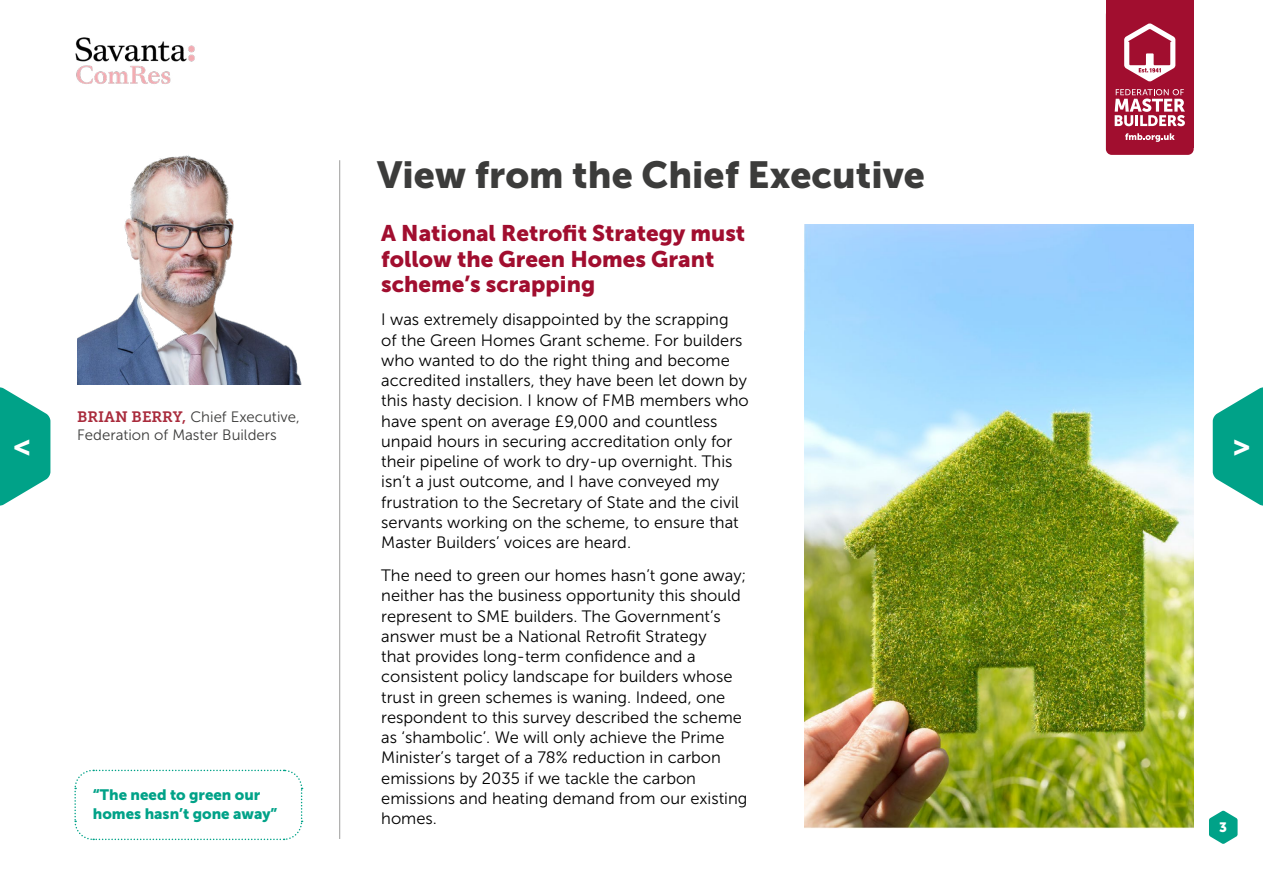
<style>
.page{position:relative;width:1263px;height:893px;background:#fff}
.page>*{position:absolute;margin:0;border:0;box-sizing:border-box;transform-origin:0 0}
.t1{font:37.5px "Museo Sans 900";color:#3c3c3b}
.t2{font:29.25px "Museo Sans 900";color:#fff}
.t3{font:22.5px/25.5px "Museo Sans 900";color:#a10e2f}
.t4{font:16.5px/20.2px "Museo Sans 300";color:#000}
.t5{font:15px/18px "Museo Sans 300";color:#3c3c3b}
.t6{font:15px/18.8px "Museo Sans 900";color:#00a288}
.t7{font:13.5px "Museo Sans 900";color:#fff}
.s1{font-family:"Museo Slab 700";color:#a92b3c}
</style>
<div class="page">
<hr style="left:339px;top:160px;width:1px;height:679px;background:#9d9d9c">
<img style="left:75px;top:37px;width:120px;height:47px">
<div style="left:1106px;top:0;width:88px;height:147px;background:#a10e2f"></div>
<div style="left:1106px;top:9px;width:88px;height:146px;background:#a10e2f;border-radius:6px"></div>
<svg style="left:1115px;top:89px;width:70px;height:37px"></svg>
<svg style="left:1124px;top:23px;width:51px;height:59px"></svg>
<svg style="left:1125px;top:133px;width:50px;height:9px"></svg>
<svg style="left:0;top:387px;width:50px;height:119px"></svg>
<svg style="left:1213px;top:387px;width:50px;height:119px"></svg>
<svg style="left:74px;top:769px;width:229px;height:72px"></svg>
<svg style="left:1209px;top:811px;width:28px;height:33px"></svg>
<img style="left:77px;top:155px;width:225px;height:229px">
<img style="left:805px;top:225px;width:389px;height:603px">
<h1 class="t1" style="left:377px;top:154px;width:549px">View from the Chief Executive</h1>
<h3 class="t3" style="left:381px;top:221px;width:366px">A National Retrofit Strategy must follow the Green Homes Grant scheme’s scrapping</h3>
<p class="t4" style="left:381px;top:310px;width:369px">I was extremely disappointed by the scrapping<br>of the Green Homes Grant scheme. For builders who wanted to do the right thing and become accredited installers, they have been let down by this hasty decision. I know of FMB members who have spent on average £9,000 and countless unpaid hours in securing accreditation only for their pipeline of work to dry-up overnight. This isn’t a just outcome, and I have conveyed my frustration to the Secretary of State and the civil servants working on the scheme, to ensure that Master Builders’ voices are heard.</p>
<p class="t4" style="left:381px;top:565px;width:368px">The need to green our homes hasn’t gone away; neither has the business opportunity this should represent to SME builders. The Government’s answer must be a National Retrofit Strategy<br>that provides long-term confidence and a consistent policy landscape for builders whose trust in green schemes is waning. Indeed, one respondent to this survey described the scheme as ‘shambolic’. We will only achieve the Prime Minister’s target of a 78% reduction in carbon emissions by 2035 if we tackle the carbon emissions and heating demand from our existing homes.</p>
<p class="t5" style="left:77px;top:408px;width:224px"><span class="s1">BRIAN BERRY,</span> Chief Executive,<br>Federation of Master Builders</p>
<h2 class="t2" style="left:13px;top:429px;width:20px">&lt;</h2>
<h2 class="t2" style="left:1232px;top:429px;width:20px">&gt;</h2>
<p class="t6" style="left:93px;top:786px;width:186px">“The need to green our homes hasn’t gone away”</p>
<p class="t7" style="left:1219px;top:819px;width:9px">3</p>
</div>
